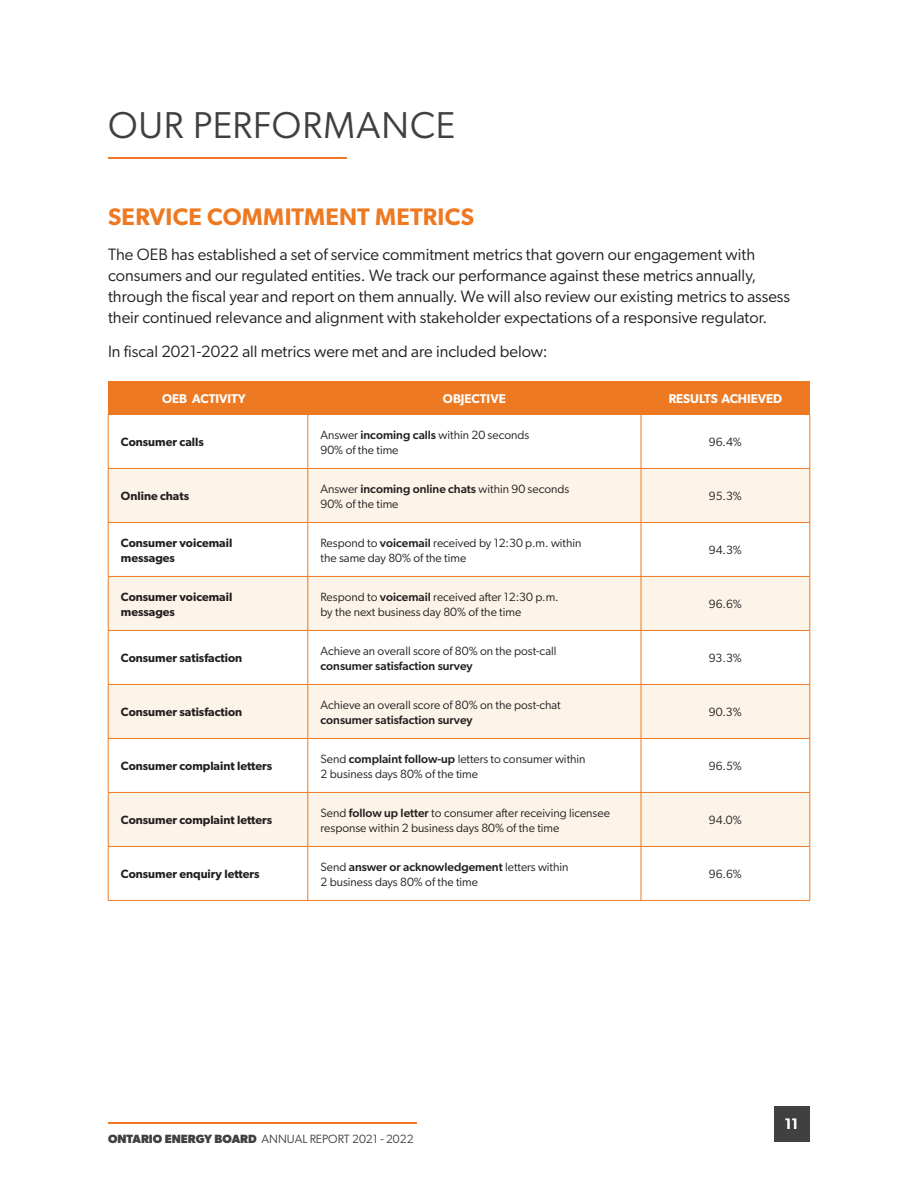
<style>
.page{position:relative;width:918px;height:1188px;background:#fff}
.page>*{position:absolute;margin:0;border:0;box-sizing:border-box;transform-origin:0 0}
.t1{font:37.5px "Gibson";letter-spacing:.025em;color:#404041}
.t2{font:600 24px "Gibson";letter-spacing:.01em;color:#ed7a23}
.t3{font:16.5px/21px "Gibson";color:#231f20}
.t4{font:500 15px "Gibson";color:#fff}
.t5{font:600 12.75px "Gibson";letter-spacing:-.005em;color:#fff}
.t6{font:12px/15px "Gibson";color:#231f20}
.t7{font:600 12px/15px "Gibson";color:#231f20}
.t8{font:12px "Gibson";color:#404041}
.s1{font-weight:500}
.s2{font-weight:700}
</style>
<div class="page">
<hr style="left:108px;top:1122px;width:309px;height:1px;background:#ed7a23">
<hr style="left:108px;top:158px;width:239px;height:1px;background:#ed7a23">
<div style="left:108px;top:468px;width:200px;height:54px;background:#fdf4e9"></div>
<div style="left:308px;top:468px;width:333px;height:54px;background:#fdf4e9"></div>
<div style="left:641px;top:468px;width:169px;height:54px;background:#fdf4e9"></div>
<div style="left:108px;top:576px;width:200px;height:54px;background:#fdf4e9"></div>
<div style="left:308px;top:576px;width:333px;height:54px;background:#fdf4e9"></div>
<div style="left:641px;top:576px;width:169px;height:54px;background:#fdf4e9"></div>
<div style="left:108px;top:684px;width:200px;height:54px;background:#fdf4e9"></div>
<div style="left:308px;top:684px;width:333px;height:54px;background:#fdf4e9"></div>
<div style="left:641px;top:684px;width:169px;height:54px;background:#fdf4e9"></div>
<div style="left:108px;top:792px;width:200px;height:54px;background:#fdf4e9"></div>
<div style="left:308px;top:792px;width:333px;height:54px;background:#fdf4e9"></div>
<div style="left:641px;top:792px;width:169px;height:54px;background:#fdf4e9"></div>
<hr style="left:108px;top:415px;width:1px;height:53px;background:#ed7a23">
<hr style="left:108px;top:414px;width:200px;height:1px;background:#ed7a23">
<hr style="left:308px;top:415px;width:1px;height:53px;background:#ed7a23">
<hr style="left:308px;top:414px;width:333px;height:1px;background:#ed7a23">
<hr style="left:641px;top:415px;width:1px;height:53px;background:#ed7a23">
<hr style="left:641px;top:414px;width:169px;height:1px;background:#ed7a23">
<hr style="left:810px;top:415px;width:1px;height:53px;background:#ed7a23">
<hr style="left:108px;top:523px;width:1px;height:53px;background:#ed7a23">
<hr style="left:308px;top:523px;width:1px;height:53px;background:#ed7a23">
<hr style="left:641px;top:523px;width:1px;height:53px;background:#ed7a23">
<hr style="left:810px;top:523px;width:1px;height:53px;background:#ed7a23">
<hr style="left:108px;top:577px;width:1px;height:53px;background:#ed7a23">
<hr style="left:108px;top:576px;width:200px;height:1px;background:#ed7a23">
<hr style="left:308px;top:577px;width:1px;height:53px;background:#ed7a23">
<hr style="left:308px;top:576px;width:333px;height:1px;background:#ed7a23">
<hr style="left:641px;top:577px;width:1px;height:53px;background:#ed7a23">
<hr style="left:641px;top:576px;width:169px;height:1px;background:#ed7a23">
<hr style="left:810px;top:577px;width:1px;height:53px;background:#ed7a23">
<hr style="left:108px;top:631px;width:1px;height:53px;background:#ed7a23">
<hr style="left:108px;top:630px;width:200px;height:1px;background:#ed7a23">
<hr style="left:308px;top:631px;width:1px;height:53px;background:#ed7a23">
<hr style="left:308px;top:630px;width:333px;height:1px;background:#ed7a23">
<hr style="left:641px;top:631px;width:1px;height:53px;background:#ed7a23">
<hr style="left:641px;top:630px;width:169px;height:1px;background:#ed7a23">
<hr style="left:810px;top:631px;width:1px;height:53px;background:#ed7a23">
<hr style="left:108px;top:685px;width:1px;height:53px;background:#ed7a23">
<hr style="left:108px;top:684px;width:200px;height:1px;background:#ed7a23">
<hr style="left:308px;top:685px;width:1px;height:53px;background:#ed7a23">
<hr style="left:308px;top:684px;width:333px;height:1px;background:#ed7a23">
<hr style="left:641px;top:685px;width:1px;height:53px;background:#ed7a23">
<hr style="left:641px;top:684px;width:169px;height:1px;background:#ed7a23">
<hr style="left:810px;top:685px;width:1px;height:53px;background:#ed7a23">
<hr style="left:108px;top:739px;width:1px;height:53px;background:#ed7a23">
<hr style="left:108px;top:738px;width:200px;height:1px;background:#ed7a23">
<hr style="left:308px;top:739px;width:1px;height:53px;background:#ed7a23">
<hr style="left:308px;top:738px;width:333px;height:1px;background:#ed7a23">
<hr style="left:641px;top:739px;width:1px;height:53px;background:#ed7a23">
<hr style="left:641px;top:738px;width:169px;height:1px;background:#ed7a23">
<hr style="left:810px;top:739px;width:1px;height:53px;background:#ed7a23">
<hr style="left:108px;top:793px;width:1px;height:53px;background:#ed7a23">
<hr style="left:108px;top:792px;width:200px;height:1px;background:#ed7a23">
<hr style="left:308px;top:793px;width:1px;height:53px;background:#ed7a23">
<hr style="left:308px;top:792px;width:333px;height:1px;background:#ed7a23">
<hr style="left:641px;top:793px;width:1px;height:53px;background:#ed7a23">
<hr style="left:641px;top:792px;width:169px;height:1px;background:#ed7a23">
<hr style="left:810px;top:793px;width:1px;height:53px;background:#ed7a23">
<hr style="left:108px;top:847px;width:1px;height:53px;background:#ed7a23">
<hr style="left:108px;top:846px;width:200px;height:1px;background:#ed7a23">
<hr style="left:108px;top:900px;width:200px;height:1px;background:#ed7a23">
<hr style="left:308px;top:847px;width:1px;height:53px;background:#ed7a23">
<hr style="left:308px;top:846px;width:333px;height:1px;background:#ed7a23">
<hr style="left:308px;top:900px;width:333px;height:1px;background:#ed7a23">
<hr style="left:641px;top:847px;width:1px;height:53px;background:#ed7a23">
<hr style="left:641px;top:846px;width:169px;height:1px;background:#ed7a23">
<hr style="left:810px;top:847px;width:1px;height:53px;background:#ed7a23">
<hr style="left:641px;top:900px;width:169px;height:1px;background:#ed7a23">
<hr style="left:108px;top:469px;width:1px;height:53px;background:#ed7a23">
<hr style="left:108px;top:468px;width:200px;height:1px;background:#ed7a23">
<hr style="left:308px;top:469px;width:1px;height:53px;background:#ed7a23">
<hr style="left:308px;top:468px;width:333px;height:1px;background:#ed7a23">
<hr style="left:641px;top:469px;width:1px;height:53px;background:#ed7a23">
<hr style="left:641px;top:468px;width:169px;height:1px;background:#ed7a23">
<hr style="left:810px;top:469px;width:1px;height:53px;background:#ed7a23">
<hr style="left:108px;top:522px;width:200px;height:1px;background:#ed7a23">
<hr style="left:308px;top:522px;width:333px;height:1px;background:#ed7a23">
<hr style="left:641px;top:522px;width:169px;height:1px;background:#ed7a23">
<div style="left:108px;top:381px;width:200px;height:33px;background:#ed7a23"></div>
<div style="left:308px;top:381px;width:333px;height:33px;background:#ed7a23"></div>
<div style="left:641px;top:381px;width:169px;height:33px;background:#ed7a23"></div>
<div style="left:774px;top:1107px;width:35px;height:35px;background:#404041"></div>
<h1 class="t1" style="left:108px;top:102px;width:349px">OUR PERFORMANCE</h1>
<h3 class="t2" style="left:108px;top:203px;width:368px">SERVICE COMMITMENT METRICS</h3>
<p class="t3" style="left:108px;top:243px;width:684px">The OEB has established a set of service commitment metrics that govern our engagement with consumers and our regulated entities. We track our performance against these metrics annually, through the fiscal year and report on them annually. We will also review our existing metrics to assess their continued relevance and alignment with stakeholder expectations of a responsive regulator.</p>
<p class="t3" style="left:108px;top:341px;width:441px">In fiscal 2021-2022 all metrics were met and are included below:</p>
<p class="t5" style="left:162px;top:391px;width:85px">OEB ACTIVITY</p>
<p class="t5" style="left:443px;top:391px;width:64px">OBJECTIVE</p>
<p class="t5" style="left:669px;top:391px;width:115px">RESULTS ACHIEVED</p>
<p class="t7" style="left:121px;top:434px;width:84px">Consumer calls</p>
<p class="t6" style="left:321px;top:427px;width:210px">Answer <span class="s1">incoming calls</span> within 20 seconds<br>90% of the time</p>
<p class="t6" style="left:709px;top:434px;width:35px">96.4%</p>
<p class="t7" style="left:121px;top:488px;width:70px">Online chats</p>
<p class="t6" style="left:321px;top:481px;width:250px">Answer <span class="s1">incoming online chats</span> within 90 seconds<br>90% of the time</p>
<p class="t6" style="left:709px;top:488px;width:35px">95.3%</p>
<p class="t7" style="left:121px;top:535px;width:113px">Consumer voicemail messages</p>
<p class="t6" style="left:321px;top:535px;width:263px">Respond to <span class="s1">voicemail</span> received by 12:30 p.m. within the same day 80% of the time</p>
<p class="t6" style="left:709px;top:542px;width:35px">94.3%</p>
<p class="t7" style="left:121px;top:589px;width:113px">Consumer voicemail messages</p>
<p class="t6" style="left:321px;top:589px;width:240px">Respond to <span class="s1">voicemail</span> received after 12:30 p.m. by the next business day 80% of the time</p>
<p class="t6" style="left:709px;top:596px;width:35px">96.6%</p>
<p class="t7" style="left:121px;top:650px;width:123px">Consumer satisfaction</p>
<p class="t6" style="left:321px;top:643px;width:237px">Achieve an overall score of 80% on the post-call <span class="s1">consumer satisfaction survey</span></p>
<p class="t6" style="left:709px;top:650px;width:35px">93.3%</p>
<p class="t7" style="left:121px;top:704px;width:123px">Consumer satisfaction</p>
<p class="t6" style="left:321px;top:697px;width:242px">Achieve an overall score of 80% on the post-chat <span class="s1">consumer satisfaction survey</span></p>
<p class="t6" style="left:709px;top:704px;width:34px">90.3%</p>
<p class="t7" style="left:121px;top:758px;width:153px">Consumer complaint letters</p>
<p class="t6" style="left:321px;top:751px;width:267px">Send <span class="s1">complaint follow-up</span> letters to consumer within<br>2 business days 80% of the time</p>
<p class="t6" style="left:709px;top:758px;width:35px">96.5%</p>
<p class="t7" style="left:121px;top:812px;width:153px">Consumer complaint letters</p>
<p class="t6" style="left:321px;top:805px;width:291px">Send <span class="s1">follow up letter</span> to consumer after receiving licensee response within 2 business days 80% of the time</p>
<p class="t6" style="left:709px;top:812px;width:34px">94.0%</p>
<p class="t7" style="left:121px;top:866px;width:140px">Consumer enquiry letters</p>
<p class="t6" style="left:321px;top:859px;width:250px">Send <span class="s1">answer or acknowledgement</span> letters within<br>2 business days 80% of the time</p>
<p class="t6" style="left:709px;top:866px;width:35px">96.6%</p>
<p class="t8" style="left:108px;top:1131px;width:307px"><span class="s2">ONTARIO ENERGY BOARD</span> ANNUAL REPORT 2021 - 2022</p>
<p class="t4" style="left:785px;top:1115px;width:15px">11</p>
</div>
